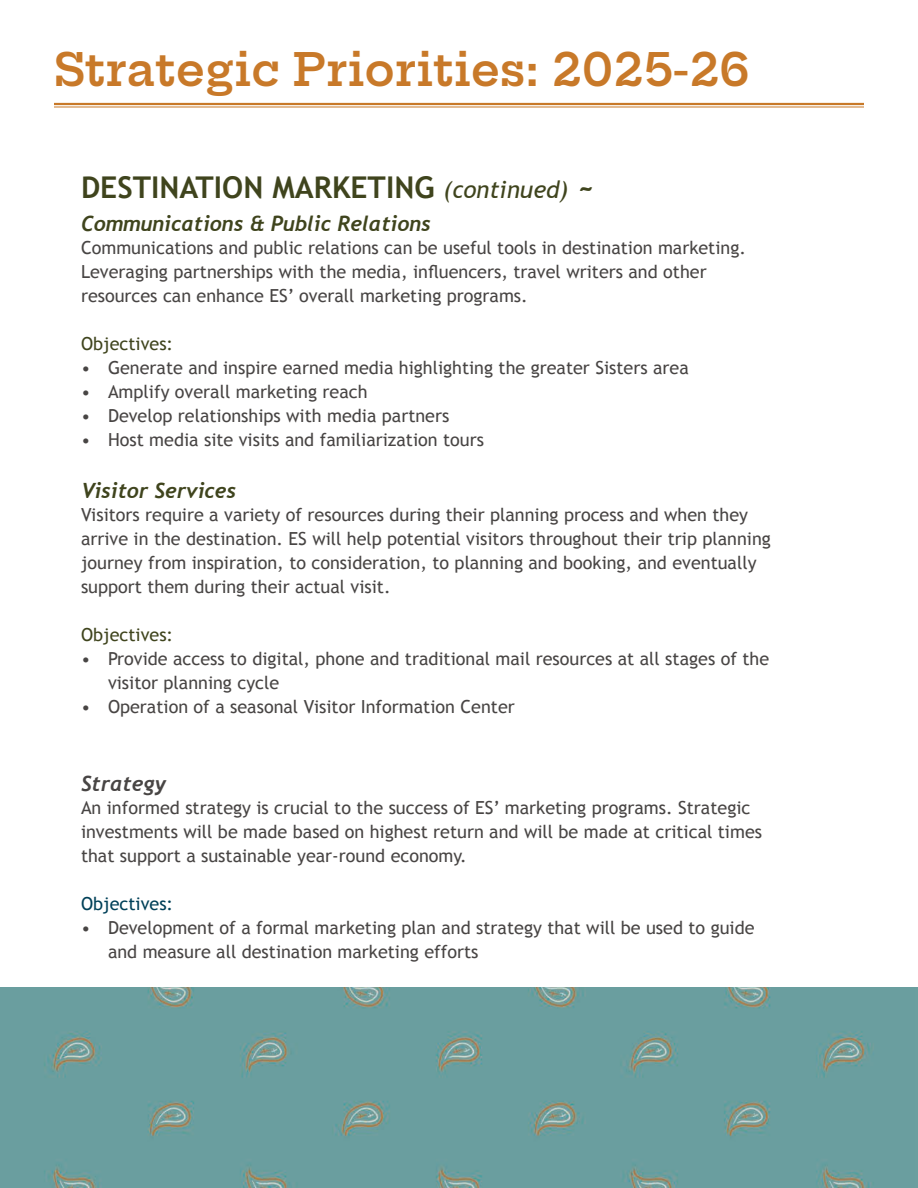
<style>
.page{position:relative;width:918px;height:1188px;background:#fff}
.page>*{position:absolute;margin:0;border:0;box-sizing:border-box;transform-origin:0 0}
.t1{font:200 45px "Hepta Slab";color:#c87929}
.t2{font:700 30px "Trebuchet MS";color:#3f441d}
.t3{font:italic 700 21px "Trebuchet";color:#3f441d}
.t4{font:italic 700 21px "Trebuchet";color:#484544}
.t5{font:18px/24px "Trebuchet MS";color:#484544}
.t6{font:18px "Trebuchet MS";color:#3f441d}
.t7{font:18px "Trebuchet MS";color:#004058}
.s1{font-weight:400;font-style:italic;font-size:24px}
</style>
<div class="page">
<img style="left:0;top:988px;width:918px;height:200px">
<hr style="left:54px;top:103px;width:810px;height:2px;background:#c87929">
<hr style="left:54px;top:107px;width:810px;height:1px;background:#c87929">
<h1 class="t1" style="left:54px;top:32px;width:697px">Strategic Priorities: 2025-26</h1>
<h2 class="t2" style="left:81px;top:168px;width:516px">DESTINATION MARKETING <span class="s1">(continued)</span> ~</h2>
<p class="t3" style="left:81px;top:211px;width:351px">Communications &amp; Public Relations</p>
<p class="t5" style="left:81px;top:236px;width:667px">Communications and public relations can be useful tools in destination marketing.<br>Leveraging partnerships with the media, influencers, travel writers and other resources can enhance ES’ overall marketing programs.</p>
<p class="t6" style="left:81px;top:333px;width:94px">Objectives:</p>
<p class="t5" style="left:81px;top:356px;width:609px">• Generate and inspire earned media highlighting the greater Sisters area</p>
<p class="t5" style="left:81px;top:380px;width:288px">• Amplify overall marketing reach</p>
<p class="t5" style="left:81px;top:404px;width:370px">• Develop relationships with media partners</p>
<p class="t5" style="left:81px;top:428px;width:405px">• Host media site visits and familiarization tours</p>
<p class="t3" style="left:81px;top:478px;width:157px">Visitor Services</p>
<p class="t5" style="left:81px;top:503px;width:691px">Visitors require a variety of resources during their planning process and when they arrive in the destination. ES will help potential visitors throughout their trip planning journey from inspiration, to consideration, to planning and booking, and eventually support them during their actual visit.</p>
<p class="t6" style="left:81px;top:624px;width:94px">Objectives:</p>
<p class="t5" style="left:108px;top:647px;width:663px;text-indent:-27px">• Provide access to digital, phone and traditional mail resources at all stages of the visitor planning cycle</p>
<p class="t5" style="left:81px;top:695px;width:435px">• Operation of a seasonal Visitor Information Center</p>
<p class="t4" style="left:81px;top:771px;width:87px">Strategy</p>
<p class="t5" style="left:81px;top:796px;width:683px">An informed strategy is crucial to the success of ES’ marketing programs. Strategic investments will be made based on highest return and will be made at critical times that support a sustainable year-round economy.</p>
<p class="t7" style="left:81px;top:893px;width:94px">Objectives:</p>
<p class="t5" style="left:108px;top:916px;width:648px;text-indent:-27px">• Development of a formal marketing plan and strategy that will be used to guide and measure all destination marketing efforts</p>
</div>
